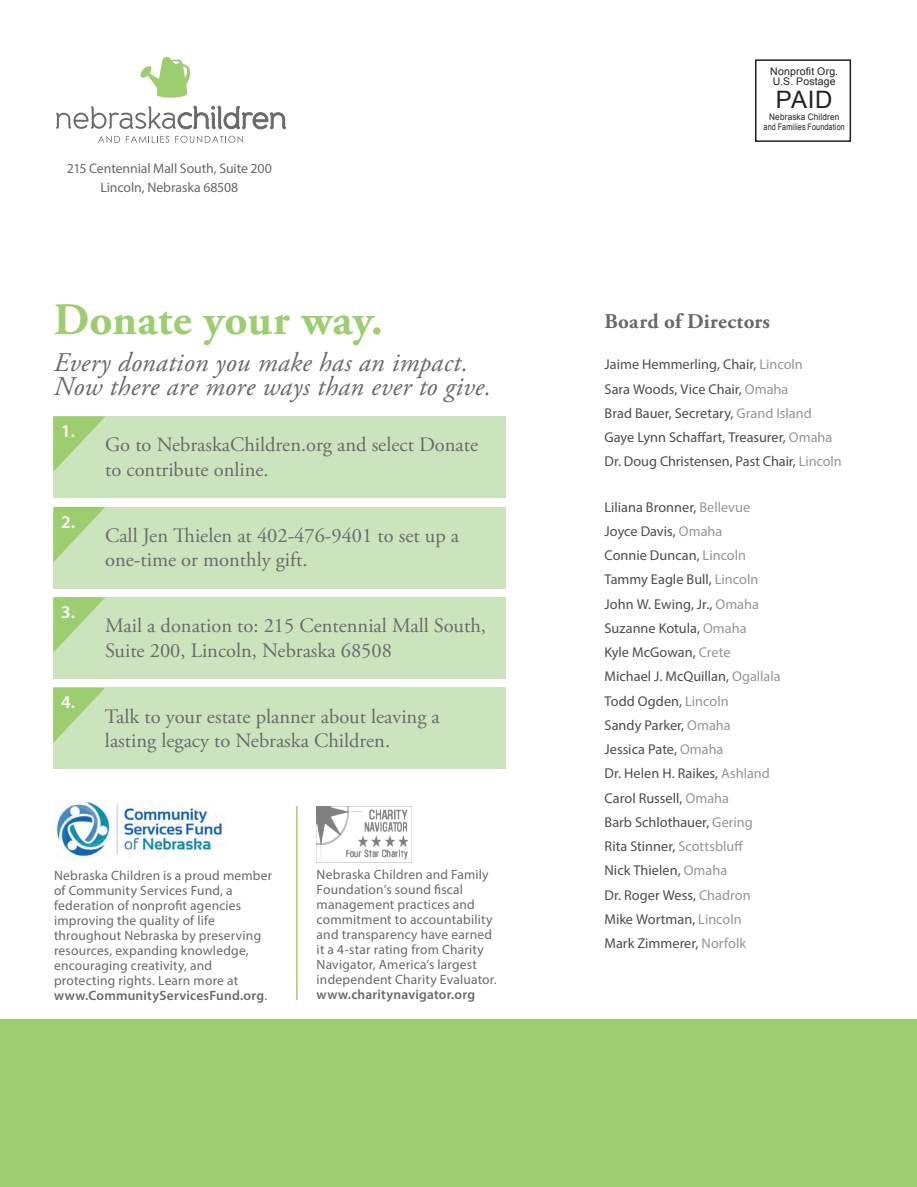
<style>
.page{position:relative;width:917px;height:1187px;background:#fff}
.page>*{position:absolute;margin:0;border:0;box-sizing:border-box;transform-origin:0 0}
.t1{font:700 45px "Adobe Garamond Pro";letter-spacing:.005em;color:#9cce6f}
.t2{font:italic 27px/24px "Adobe Garamond Pro";letter-spacing:.01em;color:#69696c}
.t3{font:24px "Arial";color:#231f20}
.t4{font:700 21px "Adobe Garamond Pro";letter-spacing:.01em;color:#69696c}
.t5{font:20.4px/24.5px "Adobe Garamond Pro";color:#69696c}
.t6{font:600 17.85px "Myriad Pro";color:#fff}
.t7{font:14.25px/24.3px "Myriad Pro";color:#4b4c4d}
.t8{font:13.8px/19.5px "Myriad Pro";letter-spacing:-.01em;color:#69696c;text-align:center}
.t9{font:13.5px/15px "Myriad Pro";letter-spacing:.015em;color:#69696c}
.t10{font:600 13.5px "Myriad Pro";letter-spacing:.015em;color:#69696c}
.t11{font:10.5px/10.5px "Arial";letter-spacing:.02em;color:#231f20}
.t12{font:9px/10.5px "Arial";letter-spacing:.02em;color:#231f20;text-align:center;scale:.91 1}
.s1{font-weight:600}
.s2{color:#939598}
</style>
<div class="page">
<div style="left:754px;top:59px;width:96px;height:83px;border:2px solid #231f20"></div>
<div style="left:53px;top:416px;width:452px;height:82px;background:#cbe4bd"></div>
<svg style="left:53px;top:416px;width:52px;height:56px"></svg>
<div style="left:53px;top:507px;width:452px;height:81px;background:#cbe4bd"></div>
<svg style="left:53px;top:507px;width:52px;height:55px"></svg>
<div style="left:53px;top:597px;width:452px;height:82px;background:#cbe4bd"></div>
<svg style="left:53px;top:597px;width:52px;height:55px"></svg>
<div style="left:53px;top:687px;width:452px;height:82px;background:#cbe4bd"></div>
<svg style="left:53px;top:687px;width:52px;height:56px"></svg>
<div style="left:0;top:1019px;width:916px;height:168px;background:#9cce6f"></div>
<svg style="left:140px;top:57px;width:51px;height:41px"></svg>
<svg style="left:56px;top:105px;width:230px;height:25px"></svg>
<svg style="left:98px;top:136px;width:22px;height:7px"></svg>
<svg style="left:126px;top:136px;width:43px;height:7px"></svg>
<svg style="left:175px;top:136px;width:68px;height:7px"></svg>
<img style="left:56px;top:801px;width:168px;height:57px">
<img style="left:316px;top:806px;width:95px;height:56px">
<hr style="left:296px;top:806px;width:1px;height:194px;background:#9cce6f">
<p class="t8" style="left:67px;top:158px;width:206px">215 Centennial Mall South, Suite 200<br>Lincoln, Nebraska 68508</p>
<h1 class="t1" style="left:54px;top:293px;width:330px">Donate your way.</h1>
<h2 class="t2" style="left:54px;top:351px;width:439px">Every donation you make has an impact.<br>Now there are more ways than ever to give.</h2>
<p class="t6" style="left:61px;top:420px;width:15px">1.</p>
<p class="t6" style="left:61px;top:510px;width:15px">2.</p>
<p class="t6" style="left:61px;top:600px;width:15px">3.</p>
<p class="t6" style="left:61px;top:691px;width:15px">4.</p>
<h3 class="t5" style="left:105px;top:433px;width:374px">Go to NebraskaChildren.org and select Donate to contribute online.</h3>
<h3 class="t5" style="left:105px;top:524px;width:355px">Call Jen Thielen at 402-476-9401 to set up a one-time or monthly gift.</h3>
<h3 class="t5" style="left:105px;top:614px;width:382px">Mail a donation to: 215 Centennial Mall South,<br>Suite 200, Lincoln, Nebraska 68508</h3>
<h3 class="t5" style="left:105px;top:704px;width:336px">Talk to your estate planner about leaving a lasting legacy to Nebraska Children.</h3>
<p class="t9" style="left:54px;top:867px;width:220px">Nebraska Children is a proud member of Community Services Fund, a federation of nonprofit agencies improving the quality of life throughout Nebraska by preserving resources, expanding knowledge, encouraging creativity, and protecting rights. Learn more at <span class="s1">www.CommunityServicesFund.org</span>.</p>
<p class="t9" style="left:316px;top:866px;width:181px">Nebraska Children and Family<br>Foundation’s sound fiscal management practices and commitment to accountability and transparency have earned it a 4-star rating from Charity<br>Navigator, America’s largest independent Charity Evaluator.</p>
<p class="t10" style="left:316px;top:986px;width:160px">www.charitynavigator.org</p>
<p class="t11" style="left:770px;top:66px;width:69px">Nonprofit Org.<br>U.S. Postage</p>
<h3 class="t3" style="left:775px;top:83px;width:58px">PAID</h3>
<p class="t12" style="left:763px;top:111px;width:91px">Nebraska Children and Families Foundation</p>
<h3 class="t4" style="left:604px;top:309px;width:167px">Board of Directors</h3>
<p class="t7" style="left:604px;top:352px;width:239px">Jaime Hemmerling, Chair, <span class="s2">Lincoln<br></span>Sara Woods, Vice Chair, <span class="s2">Omaha<br></span>Brad Bauer, Secretary, <span class="s2">Grand Island </span>Gaye Lynn Schaffart, Treasurer, <span class="s2">Omaha </span>Dr. Doug Christensen, Past Chair, <span class="s2">Lincoln</span></p>
<p class="t7" style="left:604px;top:494px;width:178px">Liliana Bronner, <span class="s2">Bellevue<br></span>Joyce Davis, <span class="s2">Omaha<br></span>Connie Duncan, <span class="s2">Lincoln<br></span>Tammy Eagle Bull, <span class="s2">Lincoln<br></span>John W. Ewing, Jr., <span class="s2">Omaha<br></span>Suzanne Kotula, <span class="s2">Omaha<br></span>Kyle McGowan, <span class="s2">Crete<br></span>Michael J. McQuillan, <span class="s2">Ogallala<br></span>Todd Ogden, <span class="s2">Lincoln<br></span>Sandy Parker, <span class="s2">Omaha<br></span>Jessica Pate, <span class="s2">Omaha<br></span>Dr. Helen H. Raikes, <span class="s2">Ashland<br></span>Carol Russell, <span class="s2">Omaha<br></span>Barb Schlothauer, <span class="s2">Gering<br></span>Rita Stinner, <span class="s2">Scottsbluff<br></span>Nick Thielen, <span class="s2">Omaha<br></span>Dr. Roger Wess, <span class="s2">Chadron<br></span>Mike Wortman, <span class="s2">Lincoln<br></span>Mark Zimmerer, <span class="s2">Norfolk</span></p>
</div>
